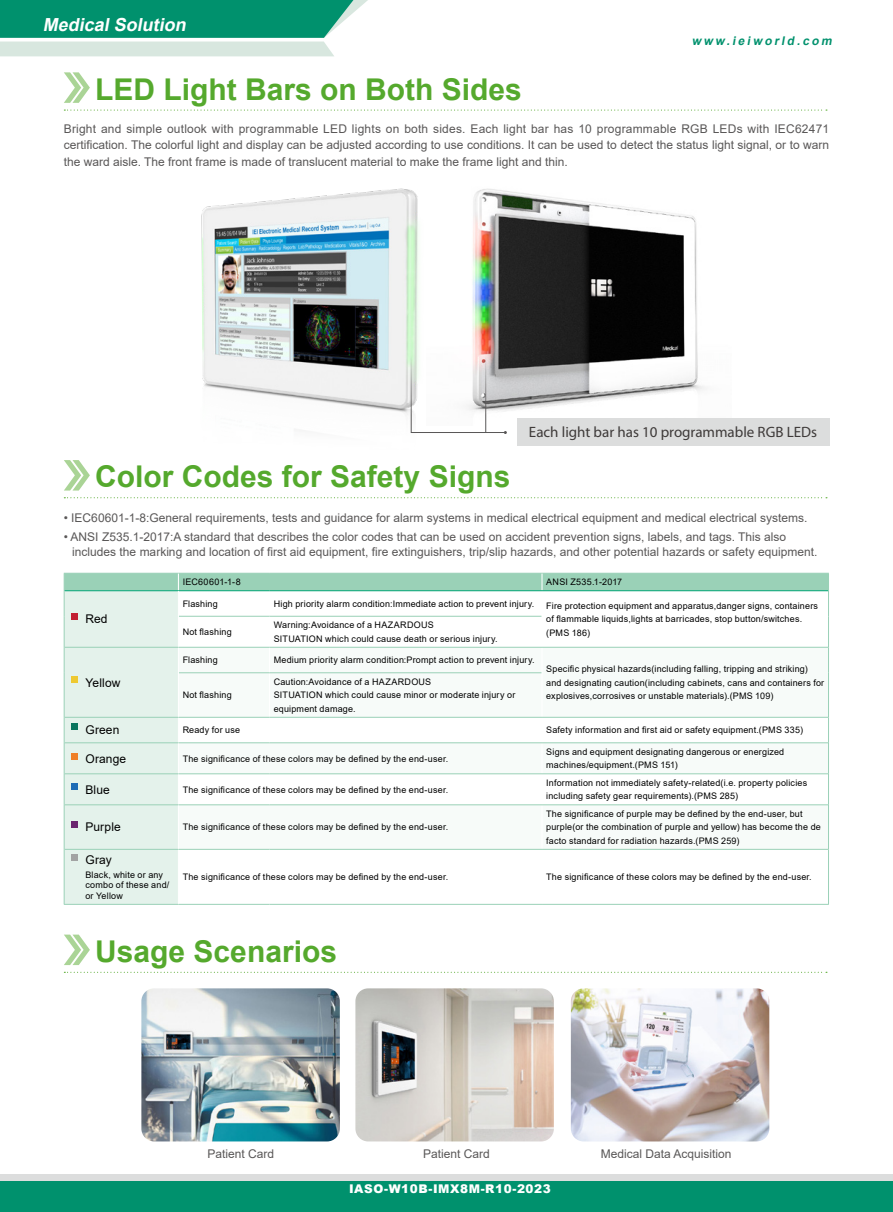
<style>
.page{position:relative;width:893px;height:1212px;background:#fff}
.page>*{position:absolute;margin:0;border:0;box-sizing:border-box;transform-origin:0 0}
.t1{font:700 30px "Arial";color:#55a92d}
.t2{font:italic 700 18px "Arial";color:#fff}
.t3{font:15px "Myriad Pro";color:#3e3a39}
.t4{font:12px/16.5px "Arial";color:#595757}
.t5{font:12px "Arial";letter-spacing:.015em;color:#000}
.t6{font:900 12px "Arial";letter-spacing:.05em;color:#fff}
.t7{font:italic 700 12px "Arial";color:#00916d}
.t8{font:9px/13.5px "Arial";letter-spacing:.02em;color:#000}
</style>
<div class="page">
<div style="left:0;top:1174px;width:893px;height:38px;background:#dcdddd"></div>
<div style="left:0;top:1181px;width:893px;height:31px;background:#00916d"></div>
<svg style="left:0;top:0;width:368px;height:56px;background:#56b49c"></svg>
<hr style="left:178px;top:904px;width:91px;height:1px;background:#9ad1b7">
<hr style="left:269px;top:904px;width:273px;height:1px;background:#9ad1b7">
<hr style="left:542px;top:904px;width:287px;height:1px;background:#9ad1b7">
<hr style="left:64px;top:904px;width:114px;height:1px;background:#9ad1b7">
<svg style="left:64px;top:972px;width:763px;height:1px"></svg>
<svg style="left:64px;top:934px;width:26px;height:31px"></svg>
<img style="left:571px;top:988px;width:198px;height:153px">
<img style="left:355px;top:988px;width:199px;height:153px">
<img style="left:141px;top:988px;width:199px;height:153px">
<svg style="left:64px;top:110px;width:763px;height:1px"></svg>
<svg style="left:64px;top:72px;width:26px;height:31px"></svg>
<img style="left:472px;top:188px;width:259px;height:231px">
<svg style="left:64px;top:497px;width:763px;height:1px"></svg>
<svg style="left:64px;top:460px;width:26px;height:30px"></svg>
<svg style="left:64px;top:573px;width:765px;height:331px"></svg>
<div style="left:517px;top:419px;width:312px;height:27px;background:#dcdddd"></div>
<img style="left:201px;top:188px;width:217px;height:227px">
<svg style="left:410px;top:354px;width:97px;height:80px"></svg>
<hr style="left:485px;top:355px;width:1px;height:77px;background:#595757">
<h2 class="t2" style="left:43px;top:12px;width:149px">MedicalSolution</h2>
<h1 class="t1" style="left:95px;top:68px;width:428px">LED Light Bars on Both Sides</h1>
<h3 class="t7" style="left:692px;top:33px;width:145px">www.ieiworld.com</h3>
<p class="t4" style="left:64px;top:120px;width:767px;text-align:justify">Bright and simple outlook with programmable LED lights on both sides. Each light bar has 10 programmable RGB LEDs with IEC62471 certification. The colorful light and display can be adjusted according to use conditions. It can be used to detect the status light signal, or to warn the ward aisle. The front frame is made of translucent material to make the frame light and thin.</p>
<h1 class="t1" style="left:95px;top:455px;width:417px">Color Codes for Safety Signs</h1>
<h3 class="t3" style="left:529px;top:423px;width:290px">Each light bar has 10 programmable RGB LEDs</h3>
<h3 class="t4" style="left:64px;top:509px;width:745px">• IEC60601-1-8:General requirements, tests and guidance for alarm systems in medical electrical equipment and medical electrical systems.</h3>
<p class="t4" style="left:72px;top:529px;width:747px;line-height:15px;text-indent:-9px">• ANSI Z535.1-2017:A standard that describes the color codes that can be used on accident prevention signs, labels, and tags. This also includes the marking and location of first aid equipment, fire extinguishers, trip/slip hazards, and other potential hazards or safety equipment.</p>
<h3 class="t5" style="left:85px;top:611px;width:24px">Red</h3>
<h3 class="t5" style="left:85px;top:674px;width:37px">Yellow</h3>
<p class="t8" style="left:183px;top:575px;width:60px">IEC60601-1-8</p>
<p class="t8" style="left:546px;top:575px;width:77px">ANSI Z535.1-2017</p>
<p class="t8" style="left:183px;top:597px;width:37px">Flashing</p>
<p class="t8" style="left:274px;top:597px;width:262px">High priority alarm condition:Immediate action to prevent injury.</p>
<p class="t8" style="left:546px;top:599px;width:273px">Fire protection equipment and apparatus,danger signs, containers of flammable liquids,lights at barricades, stop button/switches.</p>
<p class="t8" style="left:183px;top:625px;width:50px">Not flashing</p>
<p class="t8" style="left:546px;top:626px;width:45px">(PMS 186)</p>
<p class="t8" style="left:274px;top:618px;width:226px">Warning:Avoidance of a HAZARDOUS<br>SITUATION which could cause death or serious injury.</p>
<p class="t8" style="left:183px;top:653px;width:37px">Flashing</p>
<p class="t8" style="left:274px;top:653px;width:263px">Medium priority alarm condition:Prompt action to prevent injury.</p>
<p class="t8" style="left:546px;top:662px;width:279px">Specific physical hazards(including falling, tripping and striking) and designating caution(including cabinets, cans and containers for</p>
<p class="t8" style="left:274px;top:675px;width:243px">Caution:Avoidance of a HAZARDOUS<br>SITUATION which could cause minor or moderate injury or equipment damage.</p>
<p class="t8" style="left:183px;top:688px;width:50px">Not flashing</p>
<p class="t8" style="left:546px;top:689px;width:229px">explosives,corrosives or unstable materials).(PMS 109)</p>
<h3 class="t5" style="left:85px;top:722px;width:36px">Green</h3>
<p class="t8" style="left:183px;top:723px;width:59px">Ready for use</p>
<p class="t8" style="left:546px;top:723px;width:258px">Safety information and first aid or safety equipment.(PMS 335)</p>
<h3 class="t5" style="left:85px;top:750px;width:42px">Orange</h3>
<p class="t8" style="left:183px;top:751px;width:267px">The significance of these colors may be defined by the end-user.</p>
<p class="t8" style="left:546px;top:745px;width:240px">Signs and equipment designating dangerous or energized machines/equipment.(PMS 151)</p>
<h3 class="t5" style="left:85px;top:781px;width:26px">Blue</h3>
<p class="t8" style="left:183px;top:782px;width:267px">The significance of these colors may be defined by the end-user.</p>
<p class="t8" style="left:546px;top:776px;width:262px">Information not immediately safety-related(i.e. property policies including safety gear requirements).(PMS 285)</p>
<h3 class="t5" style="left:85px;top:819px;width:37px">Purple</h3>
<p class="t8" style="left:183px;top:820px;width:267px">The significance of these colors may be defined by the end-user.</p>
<p class="t8" style="left:546px;top:807px;width:276px">The significance of purple may be defined by the end-user, but purple(or the combination of purple and yellow) has become the de facto standard for radiation hazards.(PMS 259)</p>
<h3 class="t5" style="left:85px;top:851px;width:28px">Gray</h3>
<p class="t8" style="left:85px;top:869px;width:86px;line-height:10.5px">Black, white or any combo of these and/ or Yellow</p>
<p class="t8" style="left:183px;top:870px;width:267px">The significance of these colors may be defined by the end-user.</p>
<p class="t8" style="left:546px;top:870px;width:267px">The significance of these colors may be defined by the end-user.</p>
<h1 class="t1" style="left:95px;top:930px;width:243px">Usage Scenarios</h1>
<h3 class="t4" style="left:208px;top:1145px;width:68px">Patient Card</h3>
<h3 class="t4" style="left:423px;top:1145px;width:68px">Patient Card</h3>
<h3 class="t4" style="left:601px;top:1145px;width:132px">Medical Data Acquisition</h3>
<h3 class="t6" style="left:349px;top:1180px;width:203px">IASO-W10B-IMX8M-R10-2023</h3>
</div>
